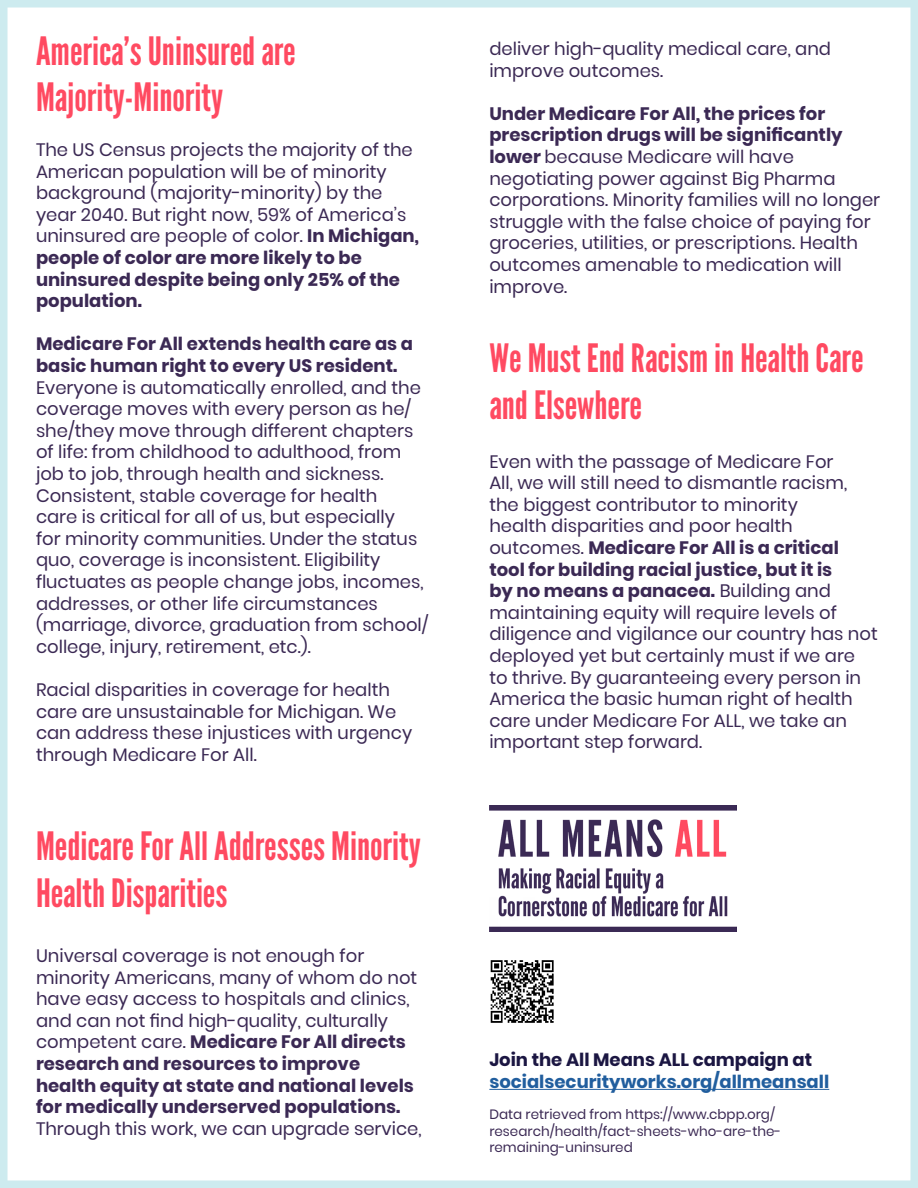
<style>
.page{position:relative;width:918px;height:1188px;background:#fff}
.page>*{position:absolute;margin:0;border:0;box-sizing:border-box;transform-origin:0 0}
.t1{font:39px/46.8px "League Gothic";color:#ff4a61}
.t2{font:18px/21.6px "Poppins";color:#3b2954}
.t3{font:700 18px/21.6px "Poppins";color:#3b2954}
.t4{font:700 18px "Poppins";color:#215e9e}
.t5{font:700 18px "Poppins";color:#1b1642}
.t6{font:13.5px/16.2px "Poppins";color:#3b2954}
.s1{font-weight:700}
</style>
<div class="page">
<div style="left:0;top:0;width:918px;height:8px;background:#cdebef"></div>
<div style="left:0;top:1180px;width:915px;height:8px;background:#cdebef"></div>
<div style="left:910px;top:7px;width:8px;height:1181px;background:#cdebef"></div>
<div style="left:0;top:0;width:8px;height:1188px;background:#cdebef"></div>
<img style="left:490px;top:960px;width:64px;height:63px">
<hr style="left:489px;top:1089px;width:340px;height:1px;background:#215e9e">
<img style="left:489px;top:806px;width:248px;height:126px">
<h1 class="t1" style="left:36px;top:28px;width:261px">America’s Uninsured are<br>Majority-Minority</h1>
<p class="t2" style="left:36px;top:139px;width:385px">The US Census projects the majority of the American population will be of minority background (majority-minority) by the year 2040. But right now, 59% of America’s uninsured are people of color. <span class="s1">In Michigan, people of color are more likely to be uninsured despite being only 25% of the population.</span></p>
<p class="t3" style="left:36px;top:333px;width:379px">Medicare For All extends health care as a basic human right to every US resident.</p>
<p class="t2" style="left:36px;top:377px;width:394px">Everyone is automatically enrolled, and the coverage moves with every person as he/ she/they move through different chapters of life: from childhood to adulthood, from job to job, through health and sickness.<br>Consistent, stable coverage for health<br>care is critical for all of us, but especially<br>for minority communities. Under the status quo, coverage is inconsistent. Eligibility fluctuates as people change jobs, incomes, addresses, or other life circumstances (marriage, divorce, graduation from school/ college, injury, retirement, etc.).</p>
<p class="t2" style="left:36px;top:679px;width:378px">Racial disparities in coverage for health care are unsustainable for Michigan. We can address these injustices with urgency through Medicare For All.</p>
<h1 class="t1" style="left:36px;top:823px;width:386px">Medicare For All Addresses Minority<br>Health Disparities</h1>
<p class="t2" style="left:36px;top:945px;width:383px">Universal coverage is not enough for minority Americans, many of whom do not have easy access to hospitals and clinics, and can not find high-quality, culturally competent care. <span class="s1">Medicare For All directs research and resources to improve health equity at state and national levels for medically underserved populations.</span></p>
<p class="t2" style="left:36px;top:1118px;width:387px">Through this work, we can upgrade service,</p>
<p class="t2" style="left:489px;top:38px;width:343px">deliver high-quality medical care, and improve outcomes.</p>
<p class="t2" style="left:489px;top:103px;width:392px"><span class="s1">Under Medicare For All, the prices for prescription drugs will be significantly lower</span> because Medicare will have negotiating power against Big Pharma corporations. Minority families will no longer struggle with the false choice of paying for groceries, utilities, or prescriptions. Health outcomes amenable to medication will improve.</p>
<h1 class="t1" style="left:489px;top:335px;width:376px">We Must End Racism in Health Care and Elsewhere</h1>
<p class="t2" style="left:489px;top:451px;width:390px">Even with the passage of Medicare For<br>All, we will still need to dismantle racism, the biggest contributor to minority<br>health disparities and poor health outcomes. <span class="s1">Medicare For All is a critical tool for building racial justice, but it is<br>by no means a panacea.</span> Building and maintaining equity will require levels of diligence and vigilance our country has not deployed yet but certainly must if we are to thrive. By guaranteeing every person in America the basic human right of health care under Medicare For ALL, we take an important step forward.</p>
<p class="t5" style="left:489px;top:1050px;width:324px">Join the All Means ALL campaign at</p>
<p class="t4" style="left:489px;top:1071px;width:341px">socialsecurityworks.org/allmeansall</p>
<p class="t6" style="left:489px;top:1107px;width:294px">Data retrieved from https://www.cbpp.org/ research/health/fact-sheets-who-are-the&shy;remaining-uninsured</p>
</div>
